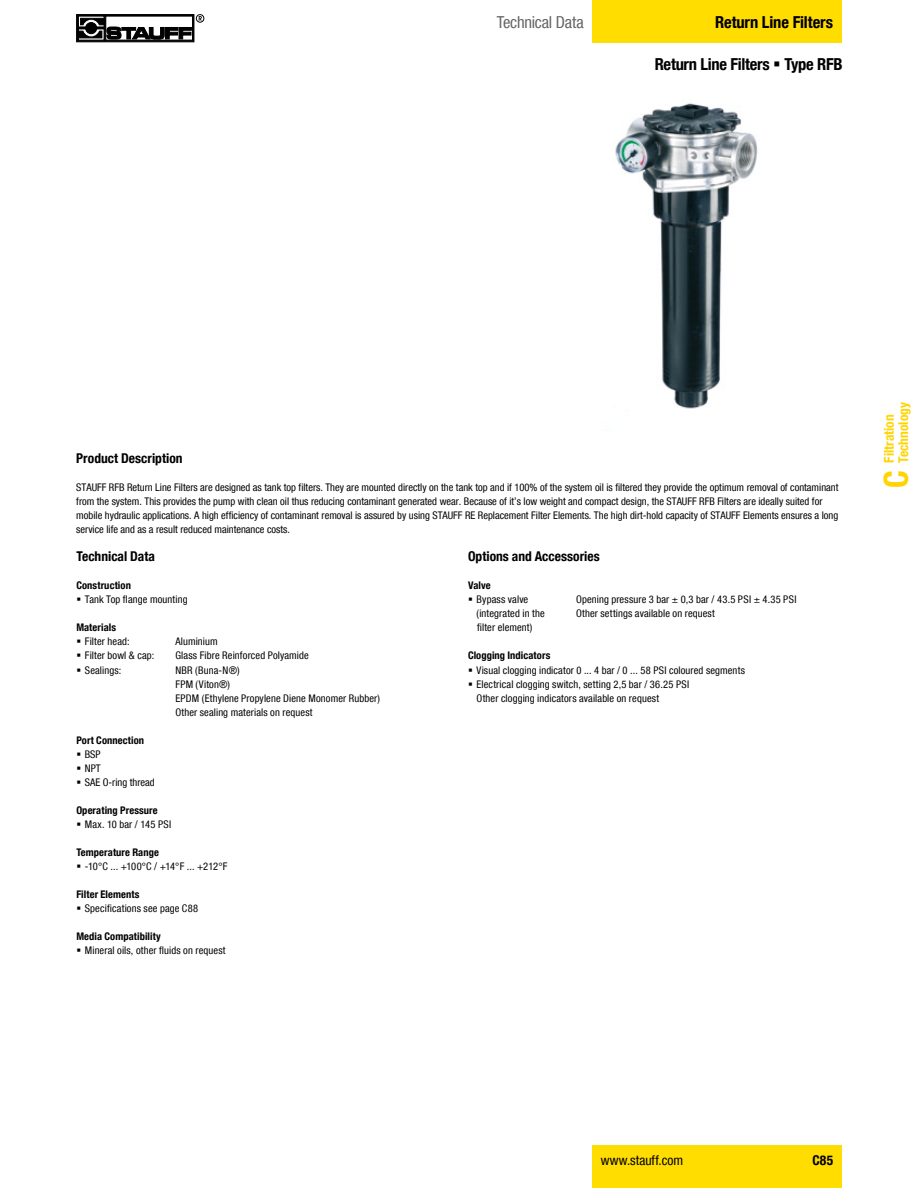
<style>
.page{position:relative;width:918px;height:1188px;background:#fff}
.page>*{position:absolute;margin:0;border:0;box-sizing:border-box;transform-origin:0 0}
.t1{font:700 condensed 33px "Helvetica Neue LT Com";color:#ffd400}
.t2{font:700 condensed 16.5px "Helvetica Neue LT Com";letter-spacing:-.015em;color:#000}
.t3{font:condensed 16.5px "Helvetica Neue LT Com";letter-spacing:-.015em;color:#646567}
.t4{font:700 condensed 13.5px "Helvetica Neue LT Com";color:#000}
.t5{font:700 condensed 13.5px/14.1px "Helvetica Neue LT Com";color:#ffd400}
.t6{font:condensed 13.5px "Helvetica Neue LT Com";letter-spacing:.005em;color:#000}
.t7{font:condensed 10.5px/14.1px "Helvetica Neue LT Com";color:#000}
.t8{font:700 condensed 10.5px "Helvetica Neue LT Com";letter-spacing:.01em;color:#000}
.t9{font:condensed 10.5px "Helvetica Neue LT Com";letter-spacing:-.02em;color:#000}
.t10{font:condensed 10.5px "Helvetica Neue LT Com";letter-spacing:.025em;color:#000}
</style>
<div class="page">
<div style="left:76px;top:14px;width:118px;height:28px;background:#0b0b0b;border:1px solid #000"></div>
<svg style="left:78px;top:16px;width:26px;height:24px"></svg>
<div style="left:106px;top:16px;width:87px;height:24px;background:#fff"></div>
<div style="left:196px;top:14px;width:8px;height:9px;border:1px solid #000;border-radius:50%"></div>
<svg style="left:199px;top:16px;width:3px;height:5px"></svg>
<svg style="left:81px;top:18px;width:24px;height:7px"></svg>
<svg style="left:78px;top:31px;width:24px;height:7px"></svg>
<svg style="left:83px;top:20px;width:16px;height:16px"></svg>
<div style="left:83px;top:20px;width:16px;height:16px;border:1px solid #fff;border-radius:50%"></div>
<div style="left:86px;top:23px;width:11px;height:11px;background:#000;border-radius:50%"></div>
<div style="left:86px;top:23px;width:11px;height:11px;border:1px solid #000;border-radius:50%"></div>
<hr style="left:78px;top:27px;width:27px;height:2px;background:#000">
<svg style="left:107px;top:27px;width:84px;height:13px"></svg>
<div style="left:592px;top:0;width:250px;height:42px;background:#fd0"></div>
<div style="left:592px;top:1146px;width:250px;height:42px;background:#fd0"></div>
<img style="left:615px;top:103px;width:143px;height:306px">
<h2 class="t3" style="left:497px;top:13px;width:89px">Technical Data</h2>
<h2 class="t2" style="left:715px;top:12px;width:120px">Return Line Filters</h2>
<h2 class="t2" style="left:655px;top:54px;width:189px">Return Line Filters ▪ Type RFB</h2>
<p class="t4" style="left:76px;top:450px;width:108px">Product Description</p>
<p class="t7" style="left:76px;top:480px;width:764px">STAUFF RFB Return Line Filters are designed as tank top filters. They are mounted directly on the tank top and if 100% of the system oil is filtered they provide the optimum removal of contaminant from the system. This provides the pump with clean oil thus reducing contaminant generated wear. Because of it’s low weight and compact design, the STAUFF RFB Filters are ideally suited for mobile hydraulic applications. A high efficiency of contaminant removal is assured by using STAUFF RE Replacement Filter Elements. The high dirt-hold capacity of STAUFF Elements ensures a long service life and as a result reduced maintenance costs.</p>
<p class="t4" style="left:76px;top:548px;width:80px">Technical Data</p>
<p class="t8" style="left:76px;top:579px;width:56px">Construction</p>
<p class="t7" style="left:85px;top:592px;width:104px">Tank Top flange mounting</p>
<p class="t8" style="left:76px;top:621px;width:41px">Materials</p>
<p class="t7" style="left:85px;top:635px;width:46px">Filter head:</p>
<p class="t7" style="left:175px;top:635px;width:44px">Aluminium</p>
<p class="t7" style="left:85px;top:649px;width:71px">Filter bowl &amp; cap:</p>
<p class="t7" style="left:175px;top:649px;width:135px">Glass Fibre Reinforced Polyamide</p>
<p class="t7" style="left:85px;top:663px;width:38px">Sealings:</p>
<p class="t7" style="left:175px;top:663px;width:206px">NBR (Buna-N®)<br>FPM (Viton®)<br>EPDM (Ethylene Propylene Diene Monomer Rubber)<br>Other sealing materials on request</p>
<p class="t8" style="left:76px;top:734px;width:69px">Port Connection</p>
<p class="t7" style="left:85px;top:747px;width:71px">BSP<br>NPT<br>SAE O-ring thread</p>
<p class="t8" style="left:76px;top:804px;width:83px">Operating Pressure</p>
<p class="t10" style="left:85px;top:818px;width:88px">Max. 10 bar / 145 PSI</p>
<p class="t8" style="left:76px;top:846px;width:84px">Temperature Range</p>
<p class="t9" style="left:85px;top:860px;width:144px">-10°C ... +100°C / +14°F ... +212°F</p>
<p class="t8" style="left:76px;top:888px;width:65px">Filter Elements</p>
<p class="t7" style="left:85px;top:901px;width:115px">Specifications see page C88</p>
<p class="t8" style="left:76px;top:930px;width:86px">Media Compatibility</p>
<p class="t7" style="left:85px;top:943px;width:142px">Mineral oils, other fluids on request</p>
<p class="t4" style="left:468px;top:548px;width:133px">Options and Accessories</p>
<p class="t8" style="left:468px;top:579px;width:24px">Valve</p>
<p class="t7" style="left:477px;top:592px;width:53px">Bypass valve</p>
<p class="t7" style="left:576px;top:592px;width:222px">Opening pressure 3 bar ± 0,3 bar / 43.5 PSI ± 4.35 PSI</p>
<p class="t7" style="left:477px;top:607px;width:70px">(integrated in the</p>
<p class="t7" style="left:576px;top:607px;width:140px">Other settings available on request</p>
<p class="t7" style="left:477px;top:621px;width:57px">filter element)</p>
<p class="t8" style="left:468px;top:649px;width:84px">Clogging Indicators</p>
<p class="t7" style="left:477px;top:663px;width:270px">Visual clogging indicator 0 ... 4 bar / 0 ... 58 PSI coloured segments<br>Electrical clogging switch, setting 2,5 bar / 36.25 PSI<br>Other clogging indicators available on request</p>
<p class="t5" style="left:882px;top:463px;width:62px;rotate:-90deg">Filtration<br>Technology</p>
<h1 class="t1" style="left:877px;top:488px;width:19px;rotate:-90deg">C</h1>
<p class="t6" style="left:601px;top:1152px;width:84px">www.stauff.com</p>
<p class="t4" style="left:812px;top:1152px;width:22px">C85</p>
</div>
